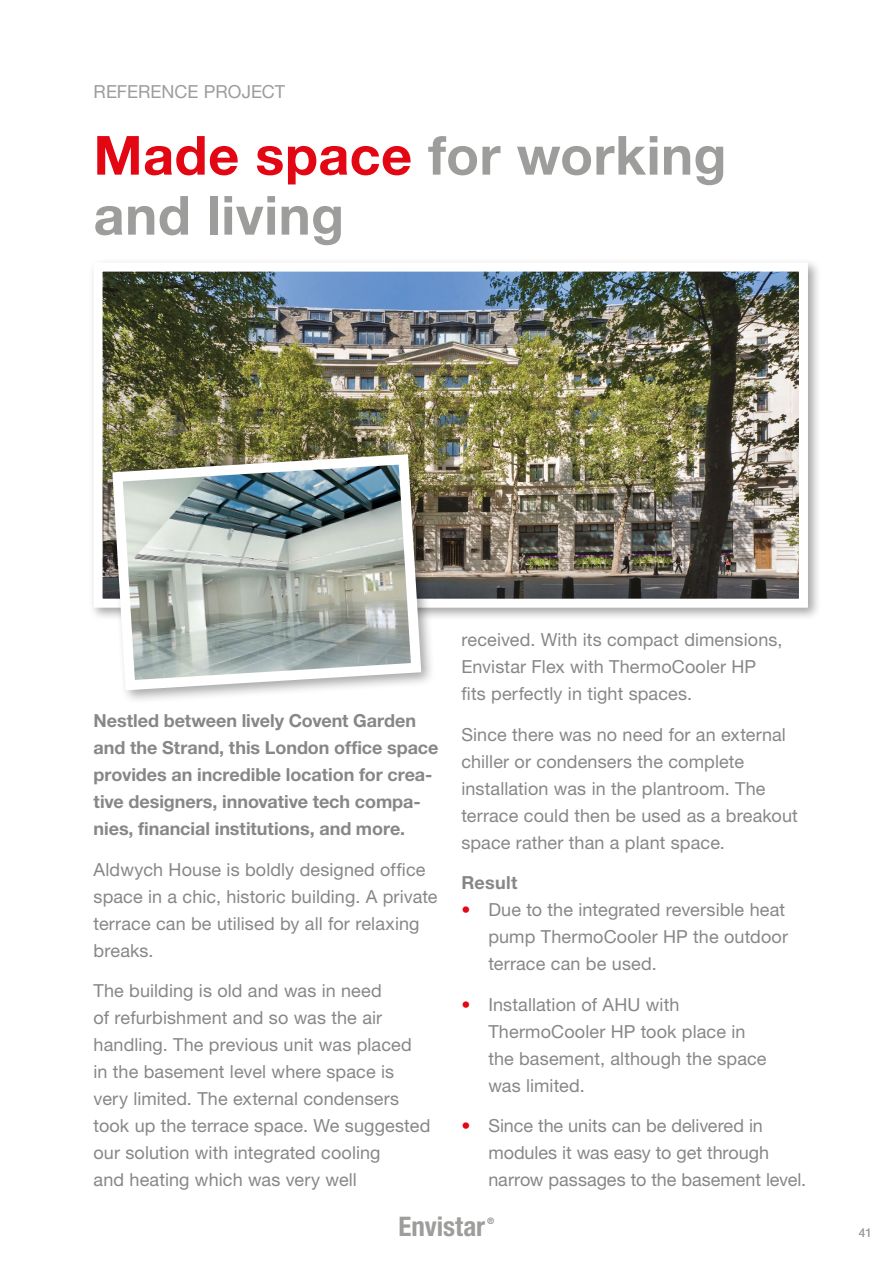
<style>
.page{position:relative;width:893px;height:1263px;background:#fff}
.page>*{position:absolute;margin:0;border:0;box-sizing:border-box;transform-origin:0 0}
.t1{font:700 54px/60px "Helvetica Neue LTW1 G";letter-spacing:.01em;color:#9d9d9c}
.t2{font:700 condensed 27px "Helvetica Neue LTW1 G";letter-spacing:-.005em;color:#9d9d9c}
.t3{font:18px/27px "Helvetica Neue LTW1 G";letter-spacing:.005em;color:#878787}
.t4{font:700 18px/27px "Helvetica Neue LTW1 G";letter-spacing:-.005em;color:#878787}
.t5{font:18px "Helvetica Neue LTW1 G";color:#9d9d9c}
.t6{font:12px "Helvetica Neue LTW1 G";color:#9d9d9c}
.t7{font:700 condensed 9px "Helvetica Neue LTW1 G";color:#9d9d9c}
.s1{color:#e30613}
</style>
<div class="page">
<div style="left:89px;top:258px;width:733px;height:363px;background:#000;opacity:.35"></div>
<img style="left:104px;top:273px;width:694px;height:325px">
<div style="left:94px;top:263px;width:714px;height:345px;border:9px solid #fff"></div>
<div style="left:108px;top:449px;width:328px;height:256px;background:#000;opacity:.35"></div>
<img style="left:107px;top:449px;width:319px;height:246px">
<p class="t5" style="left:94px;top:80px;width:193px">REFERENCE PROJECT</p>
<h1 class="t1" style="left:94px;top:125px;width:634px"><span class="s1">Made space</span> for working and living</h1>
<p class="t4" style="left:94px;top:707px;width:346px">Nestled between lively Covent Garden and the Strand, this London office space provides an incredible location for crea&shy;tive designers, innovative tech compa&shy;nies, financial institutions, and more.</p>
<p class="t3" style="left:94px;top:856px;width:345px">Aldwych House is boldly designed office space in a chic, historic building. A private terrace can be utilised by all for relaxing breaks.</p>
<p class="t3" style="left:94px;top:977px;width:338px">The building is old and was in need<br>of refurbishment and so was the air handling. The previous unit was placed in the basement level where space is very limited. The external condensers took up the terrace space. We suggested our solution with integrated cooling<br>and heating which was very well</p>
<p class="t3" style="left:461px;top:626px;width:323px">received. With its compact dimensions,<br>Envistar Flex with ThermoCooler HP fits perfectly in tight spaces.</p>
<p class="t3" style="left:461px;top:721px;width:338px">Since there was no need for an external chiller or condensers the complete installation was in the plantroom. The terrace could then be used as a breakout space rather than a plant space.</p>
<p class="t4" style="left:461px;top:869px;width:57px">Result</p>
<p class="t3" style="left:488px;top:896px;width:301px;text-indent:-27px"><span class="s1">•</span> Due to the integrated reversible heat pump ThermoCooler HP the outdoor terrace can be used.</p>
<p class="t3" style="left:488px;top:991px;width:280px;text-indent:-27px"><span class="s1">•</span> Installation of AHU with<br>ThermoCooler HP took place in the basement, although the space was limited.</p>
<p class="t3" style="left:488px;top:1112px;width:319px;text-indent:-27px"><span class="s1">•</span> Since the units can be delivered in modules it was easy to get through narrow passages to the basement level.</p>
<h2 class="t2" style="left:399px;top:1210px;width:88px">Envistar</h2>
<p class="t7" style="left:487px;top:1215px;width:9px">®</p>
<p class="t6" style="left:859px;top:1225px;width:14px">41</p>
</div>
